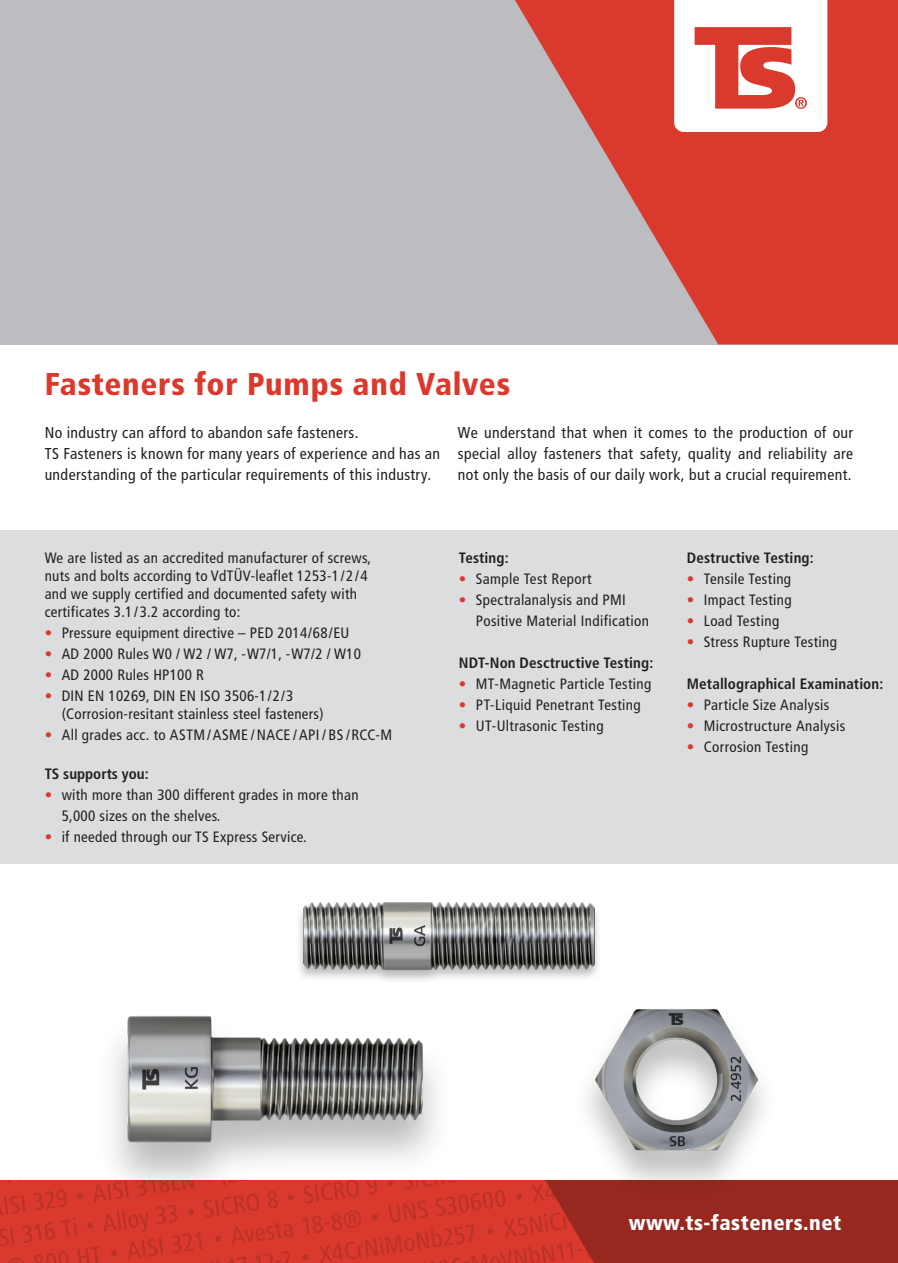
<style>
.page{position:relative;width:898px;height:1263px;background:#fff}
.page>*{position:absolute;margin:0;border:0;box-sizing:border-box;transform-origin:0 0}
.t1{font:900 condensed 31.5px "Frutiger LT Pro";letter-spacing:.025em;color:#da3a2d}
.t2{font:900 condensed 21px "Frutiger LT Pro";letter-spacing:.025em;color:#fff}
.t3{font:condensed 15.75px/21px "Frutiger LT Pro";letter-spacing:.025em;color:#231f20}
.t4{font:condensed 15px/18px "Frutiger LT Pro";letter-spacing:.02em;color:#231f20}
.t5{font:700 condensed 15px "Frutiger LT Pro";letter-spacing:.01em;color:#231f20}
.s1{color:#da3a2d}
</style>
<div class="page">
<div style="left:0;top:530px;width:897px;height:333px;background:#dcdddf"></div>
<div style="left:0;top:0;width:897px;height:344px;background:#bcbdc0"></div>
<svg style="left:0;top:1180px;width:897px;height:83px;background:#be3227"></svg>
<div style="left:295px;top:901px;width:306px;height:83px;background:#231f20;opacity:.3"></div>
<img style="left:299px;top:901px;width:299px;height:72px">
<div style="left:571px;top:1006px;width:209px;height:192px;background:#231f20;opacity:.3"></div>
<img style="left:584px;top:1006px;width:184px;height:152px">
<div style="left:96px;top:1013px;width:357px;height:188px;background:#231f20;opacity:.3"></div>
<img style="left:119px;top:1013px;width:311px;height:136px">
<svg style="left:515px;top:0;width:382px;height:344px;fill:#da3a2d"></svg>
<svg style="left:674px;top:0;width:153px;height:132px;background:#f4c6c2"></svg>
<h1 class="t1" style="left:45px;top:365px;width:467px">Fasteners for Pumps and Valves</h1>
<p class="t3" style="left:45px;top:422px;width:396px">No industry can afford to abandon safe fasteners.<br>TS Fasteners is known for many years of experience and has an understanding of the particular requirements of this industry.</p>
<p class="t3" style="left:458px;top:422px;width:396px;text-align:justify">We understand that when it comes to the production of our special alloy fasteners that safety, quality and reliability are not only the basis of our daily work, but a crucial requirement.</p>
<p class="t4" style="left:45px;top:549px;width:327px">We are listed as an accredited manufacturer of screws, nuts and bolts according to VdTÜV-leaflet 1253-1/2/4 and we supply certified and documented safety with certificates 3.1/3.2 according to:</p>
<p class="t4" style="left:45px;top:624px;width:306px"><span class="s1">•</span> Pressure equipment directive – PED 2014/68/EU</p>
<p class="t4" style="left:45px;top:645px;width:318px"><span class="s1">•</span> AD 2000 Rules W0 / W2 / W7, -W7/1, -W7/2 / W10</p>
<p class="t4" style="left:45px;top:666px;width:161px"><span class="s1">•</span> AD 2000 Rules HP100 R</p>
<p class="t4" style="left:62px;top:687px;width:263px;text-indent:-17px"><span class="s1">•</span> DIN EN 10269, DIN EN ISO 3506-1/2/3 (Corrosion-resitant stainless steel fasteners)</p>
<p class="t4" style="left:45px;top:726px;width:349px"><span class="s1">•</span> All grades acc. to ASTM / ASME / NACE / API / BS /RCC-M</p>
<p class="t5" style="left:45px;top:765px;width:105px">TS supports you:</p>
<p class="t4" style="left:62px;top:784px;width:298px;line-height:21px;text-indent:-17px"><span class="s1">•</span> with more than 300 different grades in more than<br>5,000 sizes on the shelves.</p>
<p class="t4" style="left:45px;top:828px;width:263px"><span class="s1">•</span> if needed through our TS Express Service.</p>
<p class="t5" style="left:458px;top:549px;width:51px">Testing:</p>
<p class="t4" style="left:458px;top:570px;width:134px"><span class="s1">•</span> Sample Test Report</p>
<p class="t4" style="left:475px;top:589px;width:174px;line-height:21px;text-indent:-17px"><span class="s1">•</span> Spectralanalysis and PMI<br>Positive Material Indification</p>
<p class="t5" style="left:458px;top:654px;width:196px">NDT-Non Desctructive Testing:</p>
<p class="t4" style="left:458px;top:675px;width:194px"><span class="s1">•</span> MT-Magnetic Particle Testing</p>
<p class="t4" style="left:458px;top:696px;width:183px"><span class="s1">•</span> PT-Liquid Penetrant Testing</p>
<p class="t4" style="left:458px;top:717px;width:146px"><span class="s1">•</span> UT-Ultrasonic Testing</p>
<p class="t5" style="left:686px;top:549px;width:128px">Destructive Testing:</p>
<p class="t4" style="left:686px;top:570px;width:106px"><span class="s1">•</span> Tensile Testing</p>
<p class="t4" style="left:686px;top:591px;width:106px"><span class="s1">•</span> Impact Testing</p>
<p class="t4" style="left:686px;top:612px;width:94px"><span class="s1">•</span> Load Testing</p>
<p class="t4" style="left:686px;top:633px;width:152px"><span class="s1">•</span> Stress Rupture Testing</p>
<p class="t5" style="left:686px;top:675px;width:198px">Metallographical Examination:</p>
<p class="t4" style="left:686px;top:696px;width:144px"><span class="s1">•</span> Particle Size Analysis</p>
<p class="t4" style="left:686px;top:717px;width:160px"><span class="s1">•</span> Microstructure Analysis</p>
<p class="t4" style="left:686px;top:738px;width:123px"><span class="s1">•</span> Corrosion Testing</p>
<h2 class="t2" style="left:628px;top:1210px;width:214px">www.ts-fasteners.net</h2>
</div>
